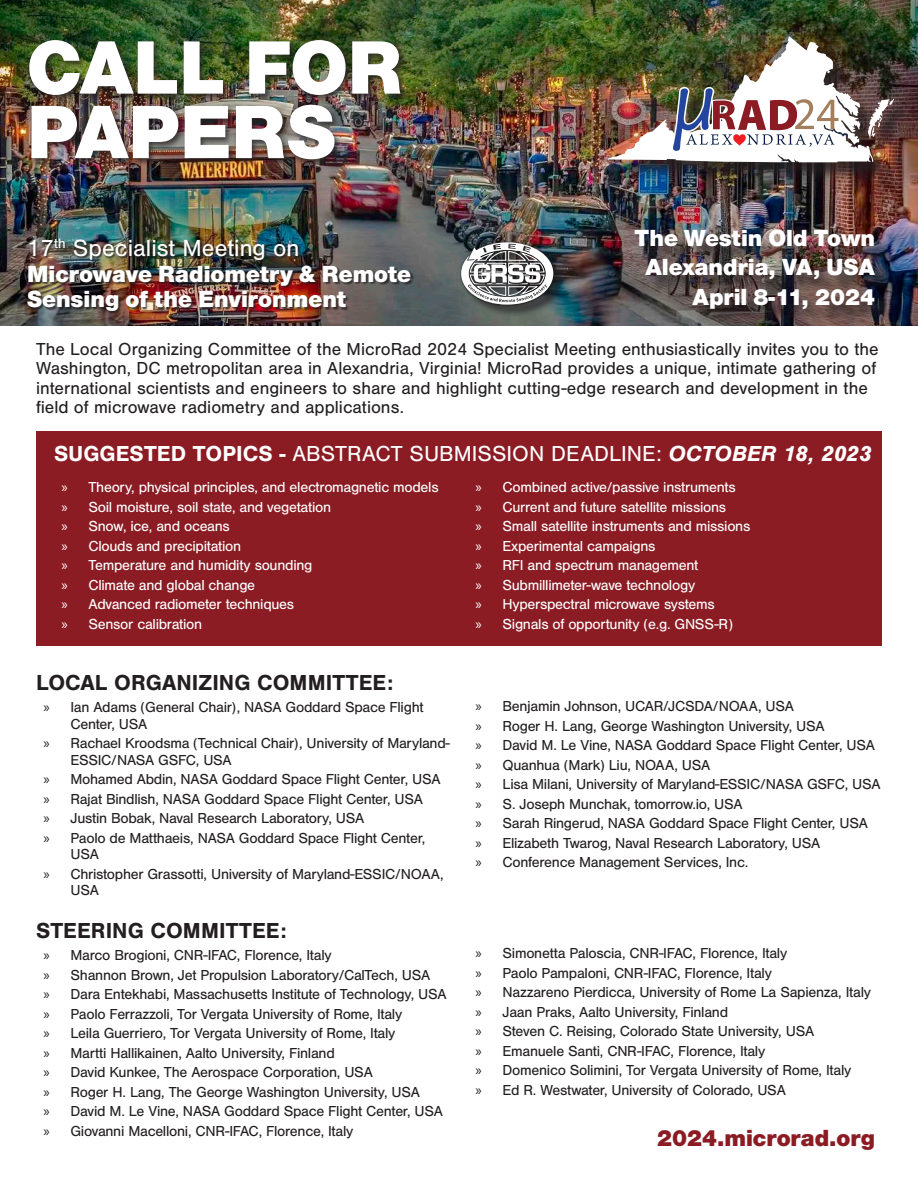
<style>
.page{position:relative;width:918px;height:1188px;background:#fff}
.page>*{position:absolute;margin:0;border:0;box-sizing:border-box;transform-origin:0 0}
.t1{font:900 78.3px "Nimbus Sans Novus T";color:#fff}
.t2{font:900 24.15px/25.5px "Nimbus Sans Novus T";color:#fff}
.t3{font:900 24.15px "Nimbus Sans Novus T";color:#8b1c24}
.t4{font:22.5px "Nimbus San";color:#fff}
.t5{font:700 22.5px "Nimbus San";color:#231f20}
.t6{font:18px/19.5px "Nimbus San";color:#231f20}
.t7{font:15px/16.5px "Nimbus San";letter-spacing:-.02em;color:#231f20}
.t8{font:15px/19.5px "Nimbus San";letter-spacing:-.02em;color:#fff}
.s1{font-family:"Nimbus San";font-weight:400}
.s2{font-weight:700}
.s3{font-weight:700;font-style:italic}
.s4{font-family:"Myriad Pro"}
</style>
<div class="page">
<img style="left:0;top:0;width:918px;height:326px">
<div style="left:28px;top:240px;width:386px;height:75px;background:#231f20;opacity:.75"></div>
<div style="left:611px;top:39px;width:301px;height:142px;background:#231f20;opacity:.75"></div>
<img style="left:608px;top:36px;width:286px;height:126px">
<div style="left:637px;top:232px;width:256px;height:95px;background:#231f20;opacity:.75"></div>
<div style="left:28px;top:39px;width:380px;height:128px;background:#231f20;opacity:.75"></div>
<div style="left:463px;top:244px;width:103px;height:73px;background:#231f20;opacity:.75"></div>
<svg style="left:460px;top:241px;width:96px;height:66px"></svg>
<svg style="left:461px;top:242px;width:92px;height:63px"></svg>
<div style="left:36px;top:431px;width:846px;height:215px;background:#8b1c24"></div>
<p class="t1" style="left:27px;top:22px;width:378px">CALL FOR</p>
<p class="t1" style="left:27px;top:86px;width:311px">PAPERS</p>
<p class="t2" style="left:635px;top:223px;width:242px;line-height:29.1px;text-align:center">The Westin Old Town<br>Alexandria, VA, USA</p>
<p class="t2" style="left:693px;top:283px;width:184px">April 8-11, 2024</p>
<p class="t2" style="left:27px;top:235px;width:386px"><span class="s1">17</span><sup>th</sup> <span class="s1">Specialist Meeting on<br></span>Microwave Radiometry &amp; Remote<br>Sensing of the Environment</p>
<p class="t6" style="left:36px;top:339px;width:844px">The Local Organizing Committee of the MicroRad 2024 Specialist Meeting enthusiastically invites you to the Washington, DC metropolitan area in Alexandria, Virginia! MicroRad provides a unique, intimate gathering of international scientists and engineers to share and highlight cutting-edge research and development in the field of microwave radiometry and applications.</p>
<p class="t4" style="left:54px;top:441px;width:819px"><span class="s2">SUGGESTED TOPICS -</span> ABSTRACT SUBMISSION DEADLINE: <span class="s3">OCTOBER 18, 2023</span></p>
<p class="t8" style="left:62px;top:478px;width:379px"><span class="s4">»</span> Theory, physical principles, and electromagnetic models <span class="s4">»</span> Soil moisture, soil state, and vegetation<br><span class="s4">»</span> Snow, ice, and oceans<br><span class="s4">»</span> Clouds and precipitation<br><span class="s4">»</span> Temperature and humidity sounding<br><span class="s4">»</span> Climate and global change<br><span class="s4">»</span> Advanced radiometer techniques<br><span class="s4">»</span> Sensor calibration</p>
<p class="t8" style="left:476px;top:478px;width:276px"><span class="s4">»</span> Combined active/passive instruments<br><span class="s4">»</span> Current and future satellite missions<br><span class="s4">»</span> Small satellite instruments and missions <span class="s4">»</span> Experimental campaigns<br><span class="s4">»</span> RFI and spectrum management<br><span class="s4">»</span> Submillimeter-wave technology<br><span class="s4">»</span> Hyperspectral microwave systems<br><span class="s4">»</span> Signals of opportunity (e.g. GNSS-R)</p>
<p class="t5" style="left:36px;top:670px;width:359px">LOCAL ORGANIZING COMMITTEE:</p>
<p class="t7" style="left:70px;top:699px;width:355px;text-indent:-27px"><span class="s4">»</span> Ian Adams (General Chair), NASA Goddard Space Flight<br>Center, USA</p>
<p class="t7" style="left:70px;top:735px;width:381px;text-indent:-27px"><span class="s4">»</span> Rachael Kroodsma (Technical Chair), University of Maryland-<br>ESSIC/NASA GSFC, USA</p>
<p class="t7" style="left:44px;top:771px;width:399px"><span class="s4">»</span> Mohamed Abdin, NASA Goddard Space Flight Center, USA</p>
<p class="t7" style="left:44px;top:791px;width:381px"><span class="s4">»</span> Rajat Bindlish, NASA Goddard Space Flight Center, USA</p>
<p class="t7" style="left:44px;top:810px;width:322px"><span class="s4">»</span> Justin Bobak, Naval Research Laboratory, USA</p>
<p class="t7" style="left:70px;top:830px;width:356px;text-indent:-27px"><span class="s4">»</span> Paolo de Matthaeis, NASA Goddard Space Flight Center,<br>USA</p>
<p class="t7" style="left:70px;top:866px;width:375px;text-indent:-27px"><span class="s4">»</span> Christopher Grassotti, University of Maryland-ESSIC/NOAA,<br>USA</p>
<p class="t5" style="left:36px;top:918px;width:252px">STEERING COMMITTEE:</p>
<p class="t7" style="left:44px;top:947px;width:290px"><span class="s4">»</span> Marco Brogioni, CNR-IFAC, Florence, Italy</p>
<p class="t7" style="left:44px;top:967px;width:388px"><span class="s4">»</span> Shannon Brown, Jet Propulsion Laboratory/CalTech, USA</p>
<p class="t7" style="left:44px;top:986px;width:405px"><span class="s4">»</span> Dara Entekhabi, Massachusetts Institute of Technology, USA</p>
<p class="t7" style="left:44px;top:1006px;width:360px"><span class="s4">»</span> Paolo Ferrazzoli, Tor Vergata University of Rome, Italy</p>
<p class="t7" style="left:44px;top:1025px;width:353px"><span class="s4">»</span> Leila Guerriero, Tor Vergata University of Rome, Italy</p>
<p class="t7" style="left:44px;top:1045px;width:293px"><span class="s4">»</span> Martti Hallikainen, Aalto University, Finland</p>
<p class="t7" style="left:44px;top:1064px;width:331px"><span class="s4">»</span> David Kunkee, The Aerospace Corporation, USA</p>
<p class="t7" style="left:44px;top:1084px;width:378px"><span class="s4">»</span> Roger H. Lang, The George Washington University, USA</p>
<p class="t7" style="left:44px;top:1103px;width:401px"><span class="s4">»</span> David M. Le Vine, NASA Goddard Space Flight Center, USA</p>
<p class="t7" style="left:44px;top:1123px;width:311px"><span class="s4">»</span> Giovanni Macelloni, CNR-IFAC, Florence, Italy</p>
<p class="t7" style="left:476px;top:698px;width:320px"><span class="s4">»</span> Benjamin Johnson, UCAR/JCSDA/NOAA, USA</p>
<p class="t7" style="left:476px;top:718px;width:351px"><span class="s4">»</span> Roger H. Lang, George Washington University, USA</p>
<p class="t7" style="left:476px;top:737px;width:401px"><span class="s4">»</span> David M. Le Vine, NASA Goddard Space Flight Center, USA</p>
<p class="t7" style="left:476px;top:757px;width:236px"><span class="s4">»</span> Quanhua (Mark) Liu, NOAA, USA</p>
<p class="t7" style="left:476px;top:776px;width:407px"><span class="s4">»</span> Lisa Milani, University of Maryland-ESSIC/NASA GSFC, USA</p>
<p class="t7" style="left:476px;top:796px;width:269px"><span class="s4">»</span> S. Joseph Munchak, tomorrow.io, USA</p>
<p class="t7" style="left:476px;top:815px;width:394px"><span class="s4">»</span> Sarah Ringerud, NASA Goddard Space Flight Center, USA</p>
<p class="t7" style="left:476px;top:835px;width:346px"><span class="s4">»</span> Elizabeth Twarog, Naval Research Laboratory, USA</p>
<p class="t7" style="left:476px;top:854px;width:274px"><span class="s4">»</span> Conference Management Services, Inc.</p>
<p class="t7" style="left:476px;top:945px;width:313px"><span class="s4">»</span> Simonetta Paloscia, CNR-IFAC, Florence, Italy</p>
<p class="t7" style="left:476px;top:965px;width:298px"><span class="s4">»</span> Paolo Pampaloni, CNR-IFAC, Florence, Italy</p>
<p class="t7" style="left:476px;top:984px;width:397px"><span class="s4">»</span> Nazzareno Pierdicca, University of Rome La Sapienza, Italy</p>
<p class="t7" style="left:476px;top:1004px;width:254px"><span class="s4">»</span> Jaan Praks, Aalto University, Finland</p>
<p class="t7" style="left:476px;top:1023px;width:340px"><span class="s4">»</span> Steven C. Reising, Colorado State University, USA</p>
<p class="t7" style="left:476px;top:1043px;width:291px"><span class="s4">»</span> Emanuele Santi, CNR-IFAC, Florence, Italy</p>
<p class="t7" style="left:476px;top:1062px;width:377px"><span class="s4">»</span> Domenico Solimini, Tor Vergata University of Rome, Italy</p>
<p class="t7" style="left:476px;top:1082px;width:312px"><span class="s4">»</span> Ed R. Westwater, University of Colorado, USA</p>
<p class="t3" style="left:657px;top:1123px;width:220px">2024.microrad.org</p>
</div>
